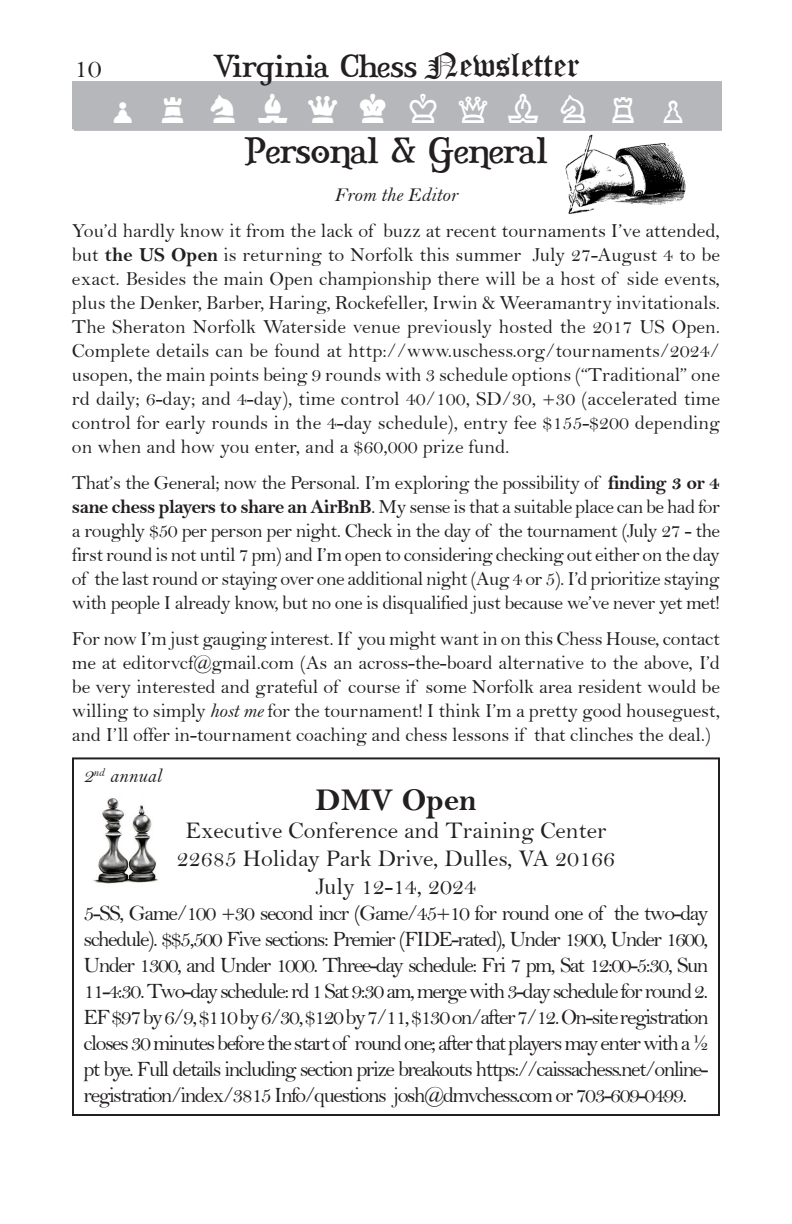
<style>
.page{position:relative;width:792px;height:1224px;background:#fff}
.page>*{position:absolute;margin:0;border:0;box-sizing:border-box;transform-origin:0 0}
.t1{font:36px "Chess Piece";letter-spacing:.39em;color:#fff}
.t2{font:32px "Mary Jane Antique";letter-spacing:-.04em;color:#231f20}
.t3{font:32px "Bell MT Bold";color:#231f20}
.t4{font:28px "Mary Jane Antique";letter-spacing:-.03em;color:#231f20}
.t5{font:28px "Bell";color:#231f20}
.t6{font:24px/28px "Bell";color:#231f20;text-align:center}
.t7{font:22px/26px "Bell";letter-spacing:-.07em;color:#231f20;text-align:justify}
.t8{font:20px/24px "Bell";letter-spacing:-.01em;color:#231f20;text-align:justify}
.t9{font:20px "Bell MT Italic";color:#231f20}
.s1{font-family:"Old English Text";font-size:34px}
.s2{font-family:"Mary Jane Alternate"}
.s3{font-family:"Bell MT Bold"}
.s4{font-family:"Bell MT Italic"}
</style>
<div class="page">
<img style="left:93px;top:798px;width:65px;height:86px">
<img style="left:565px;top:134px;width:121px;height:80px">
<div style="left:72px;top:81px;width:650px;height:48px;background:#b6b7bb"></div>
<div style="left:74px;top:89px;width:648px;height:42px;border:2px solid #b6b7bb"></div>
<div style="left:72px;top:757px;width:648px;height:359px;border:2px solid #231f20"></div>
<h3 class="t5" style="left:74px;top:52px;width:29px">10</h3>
<h3 class="t4" style="left:214px;top:41px;width:367px">Virginia Chess <span class="s1">Newsletter</span></h3>
<h1 class="t1" style="left:105px;top:89px;width:588px">otjnwlkqbhrp</h1>
<h2 class="t2" style="left:245px;top:122px;width:304px"><span class="s2">P</span>ers<span class="s2">on</span>al &amp; <span class="s2">G</span>e<span class="s2">n</span>eral</h2>
<p class="t9" style="left:334px;top:183px;width:125px">From the Editor</p>
<p class="t8" style="left:72px;top:219px;width:650px">You’d hardly know it from the lack of buzz at recent tournaments I’ve attended, but <span class="s3">the US Open</span> is returning to Norfolk this summer July 27-August 4 to be exact. Besides the main Open championship there will be a host of side events, plus the Denker, Barber, Haring, Rockefeller, Irwin &amp; Weeramantry invitationals.<br>The Sheraton Norfolk Waterside venue previously hosted the 2017 US Open.<br>Complete details can be found at http://www.uschess.org/tournaments/2024/ usopen, the main points being 9 rounds with 3 schedule options (“Traditional” one rd daily; 6-day; and 4-day), time control 40/100, SD/30, +30 (accelerated time control for early rounds in the 4-day schedule), entry fee $155-$200 depending on when and how you enter, and a $60,000 prize fund.</p>
<p class="t8" style="left:72px;top:471px;width:650px">That’s the General; now the Personal. I’m exploring the possibility of <span class="s3">finding 3 or 4 sane chess players to share an AirBnB</span>. My sense is that a suitable place can be had for a roughly $50 per person per night. Check in the day of the tournament (July 27 - the first round is not until 7 pm) and I’m open to considering checking out either on the day of the last round or staying over one additional night (Aug 4 or 5). I’d prioritize staying with people I already know, but no one is disqualified just because we’ve never yet met!</p>
<p class="t8" style="left:72px;top:627px;width:650px">For now I’m just gauging interest. If you might want in on this Chess House, contact me at editorvcf@gmail.com (As an across-the-board alternative to the above, I’d be very interested and grateful of course if some Norfolk area resident would be willing to simply <span class="s4">host me</span> for the tournament! I think I’m a pretty good houseguest, and I’ll offer in-tournament coaching and chess lessons if that clinches the deal.)</p>
<p class="t9" style="left:84px;top:764px;width:79px">2<sup>nd</sup> annual</p>
<h2 class="t3" style="left:316px;top:781px;width:162px">DMV Open</h2>
<p class="t6" style="left:177px;top:817px;width:440px">Executive Conference and Training Center<br>22685 Holiday Park Drive, Dulles, VA 20166<br>July 12-14, 2024</p>
<p class="t7" style="left:84px;top:900px;width:627px">5-SS, Game/100 +30 second incr (Game/45+10 for round one of the two-day schedule). $$5,500 Five sections: Premier (FIDE-rated), Under 1900, Under 1600, Under 1300, and Under 1000. Three-day schedule: Fri 7 pm, Sat 12:00-5:30, Sun 11-4:30. Two-day schedule: rd 1 Sat 9:30 am, merge with 3-day schedule for round 2.<br>EF $97 by 6/9, $110 by 6/30, $120 by 7/11, $130 on/after 7/12. On-site registration closes 30 minutes before the start of round one; after that players may enter with a ½ pt bye. Full details including section prize breakouts https://caissachess.net/online&shy;registration/index/3815 Info/questions josh@dmvchess.com or 703-609-0499.</p>
</div>
